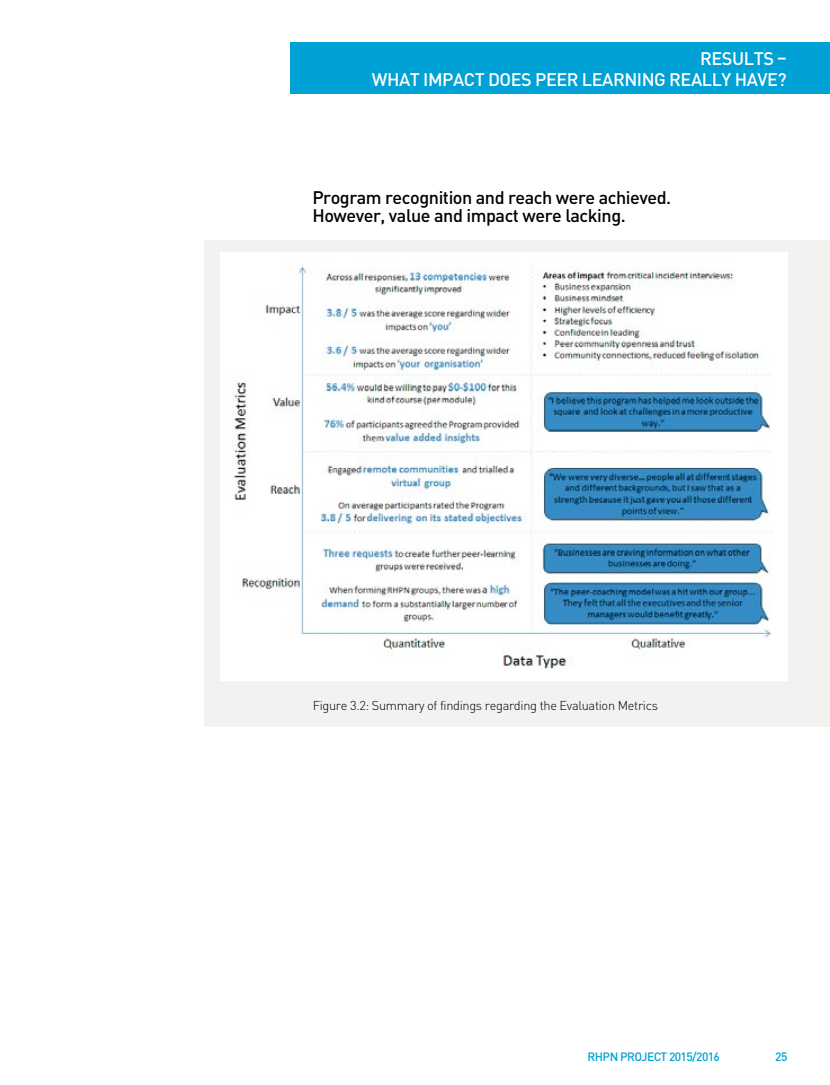
<style>
.page{position:relative;width:830px;height:1085px;background:#fff}
.page>*{position:absolute;margin:0;border:0;box-sizing:border-box;transform-origin:0 0}
.t1{font:500 18px/18px "DINOT";letter-spacing:-.025em;color:#000}
.t2{font:500 18px/21px "DINOT";letter-spacing:-.025em;color:#fff;text-align:right}
.t3{font:300 12.75px "DINOT";letter-spacing:-.025em;color:#000}
.t4{font:500 12px "DINOT";letter-spacing:-.05em;color:#00a1d4}
</style>
<div class="page">
<div style="left:204px;top:240px;width:625px;height:487px;background:#f4f1f1"></div>
<div style="left:220px;top:252px;width:567px;height:428px;background:#fff"></div>
<img style="left:232px;top:266px;width:540px;height:402px">
<div style="left:291px;top:43px;width:538px;height:51px;background:#00a1d4"></div>
<p class="t2" style="left:371px;top:47px;width:416px">RESULTS –<br>WHAT IMPACT DOES PEER LEARNING REALLY HAVE?</p>
<p class="t1" style="left:312px;top:188px;width:360px">Program recognition and reach were achieved.<br>However, value and impact were lacking.</p>
<p class="t3" style="left:312px;top:697px;width:347px">Figure 3.2: Summary of findings regarding the Evaluation Metrics</p>
<p class="t4" style="left:587px;top:1048px;width:134px">RHPN PROJECT 2015/2016</p>
<p class="t4" style="left:774px;top:1048px;width:14px">25</p>
</div>
